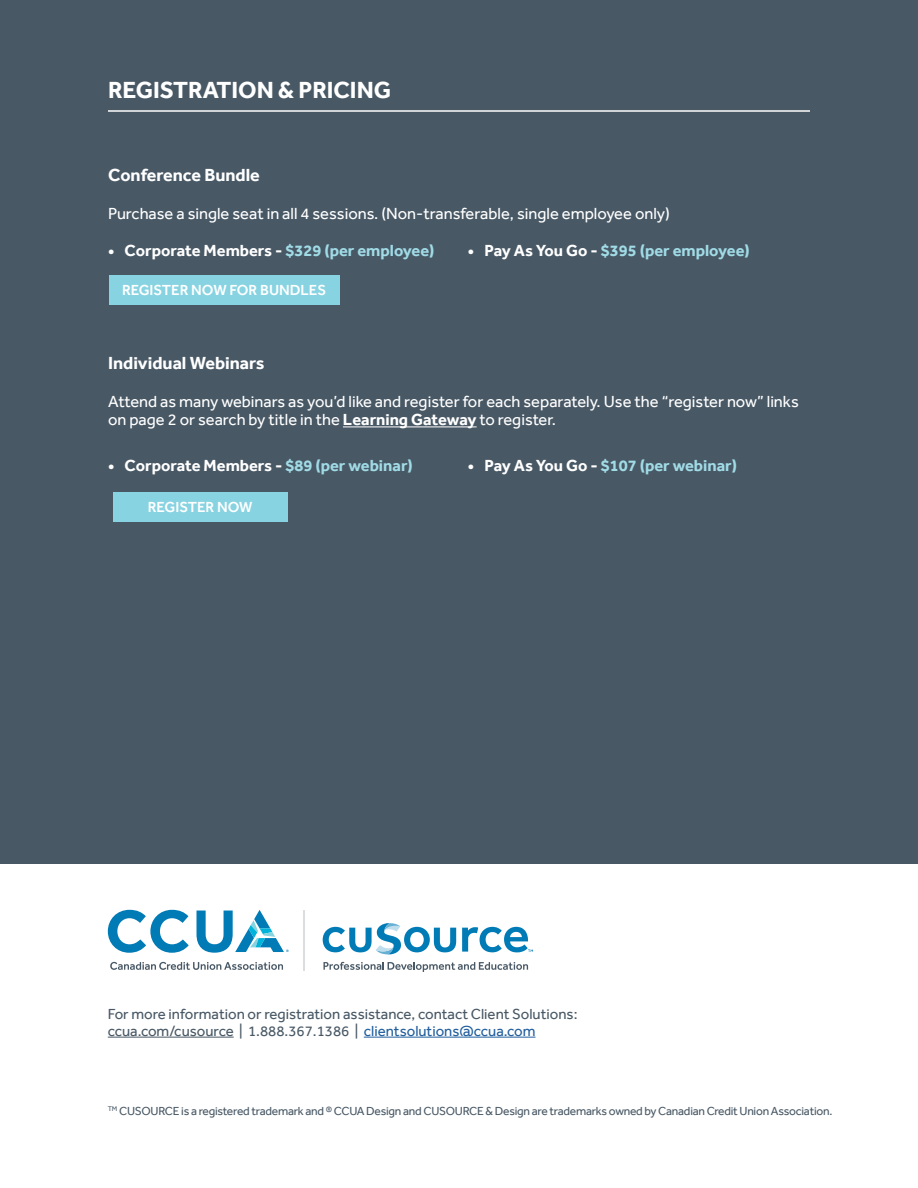
<style>
.page{position:relative;width:918px;height:1188px;background:#fff}
.page>*{position:absolute;margin:0;border:0;box-sizing:border-box;transform-origin:0 0}
.t1{font:700 24px "Effra";color:#fff}
.t2{font:700 18px "Effra";color:#fff}
.t3{font:16.5px/18px "Effra";color:#fff}
.t4{font:700 16.5px "Effra";color:#fff}
.t5{font:700 16.5px "Effra";color:#a0dbe6}
.t6{font:15px/16.5px "Effra";color:#485865}
.t7{font:500 15px "Effra";color:#fff}
.t8{font:12px "Effra";letter-spacing:-.02em;color:#485865}
.s1{color:#a0dbe6}
.s2{color:#fff}
.s3{font-weight:700}
.s4{color:#215e9e}
</style>
<div class="page">
<div style="left:0;top:0;width:918px;height:873px;background:#485865"></div>
<hr style="left:108px;top:110px;width:702px;height:2px;background:#fff">
<hr style="left:343px;top:426px;width:134px;height:1px;background:#fff">
<div style="left:0;top:864px;width:918px;height:324px;background:#fff"></div>
<hr style="left:304px;top:911px;width:1px;height:60px;background:#dbdee0">
<svg style="left:110px;top:962px;width:173px;height:8px"></svg>
<svg style="left:108px;top:910px;width:81px;height:43px"></svg>
<svg style="left:323px;top:923px;width:133px;height:31px"></svg>
<svg style="left:462px;top:927px;width:71px;height:25px"></svg>
<svg style="left:323px;top:962px;width:205px;height:10px"></svg>
<hr style="left:108px;top:1037px;width:126px;height:1px;background:#485865">
<hr style="left:364px;top:1037px;width:171px;height:1px;background:#215e9e">
<svg style="left:197px;top:910px;width:92px;height:43px"></svg>
<div style="left:109px;top:276px;width:230px;height:29px;background:#87d3e1"></div>
<div style="left:113px;top:493px;width:175px;height:29px;background:#87d3e1"></div>
<h1 class="t1" style="left:108px;top:76px;width:285px">REGISTRATION &amp; PRICING</h1>
<p class="t2" style="left:108px;top:164px;width:153px">Conference Bundle</p>
<p class="t3" style="left:108px;top:205px;width:563px">Purchase a single seat in all 4 sessions. (Non-transferable, single employee only)</p>
<p class="t4" style="left:108px;top:241px;width:328px">• Corporate Members - <span class="s1">$329 (per employee)</span></p>
<p class="t5" style="left:468px;top:241px;width:283px"><span class="s2">• Pay As You Go -</span> $395 (per employee)</p>
<p class="t7" style="left:122px;top:281px;width:206px">REGISTER NOW FOR BUNDLES</p>
<p class="t2" style="left:108px;top:352px;width:158px">Individual Webinars</p>
<p class="t3" style="left:108px;top:393px;width:692px">Attend as many webinars as you’d like and register for each separately. Use the “register now” links on page 2 or search by title in the <span class="s3">Learning Gateway</span> to register.</p>
<p class="t4" style="left:108px;top:455px;width:306px">• Corporate Members - <span class="s1">$89 (per webinar)</span></p>
<p class="t5" style="left:468px;top:455px;width:271px"><span class="s2">• Pay As You Go -</span> $107 (per webinar)</p>
<p class="t7" style="left:148px;top:498px;width:106px">REGISTER NOW</p>
<p class="t6" style="left:108px;top:1006px;width:471px">For more information or registration assistance, contact Client Solutions: ccua.com/cusource | 1.888.367.1386 | <span class="s4">clientsolutions@ccua.com</span></p>
<p class="t8" style="left:108px;top:1104px;width:726px"><sup>TM</sup> CUSOURCE is a registered trademark and ® CCUA Design and CUSOURCE &amp; Design are trademarks owned by Canadian Credit Union Association.</p>
</div>
